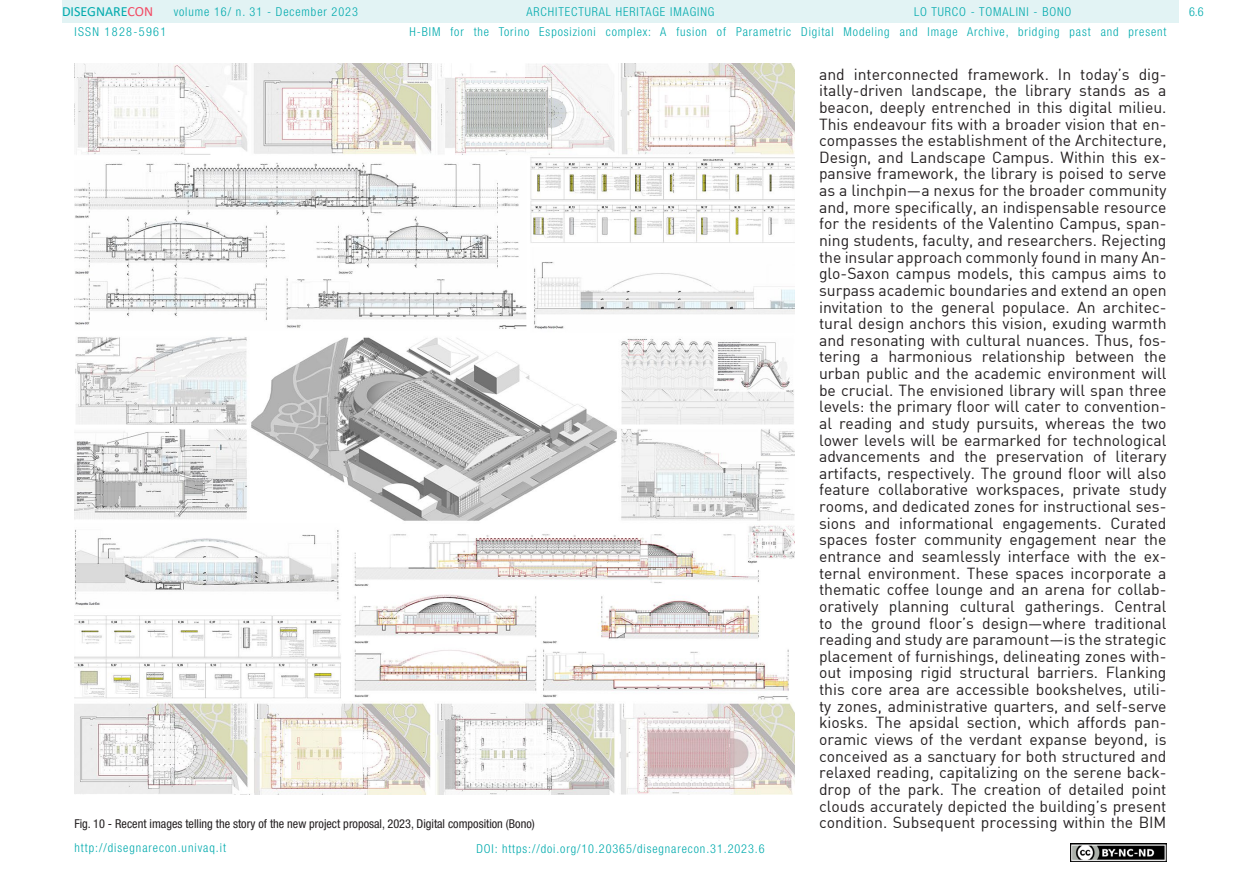
<style>
.page{position:relative;width:1241px;height:893px;background:#fff}
.page>*{position:absolute;margin:0;border:0;box-sizing:border-box;transform-origin:0 0}
.t1{font:15.75px/16.6px "DIN";color:#231f20;text-align:justify}
.t2{font:14px "Calibri";color:#00aaad}
.t3{font:300 condensed 12.25px "Helvetica Neue LT Std";letter-spacing:.075em;color:#00aaad}
.t4{font:condensed 12.25px "Helvetica Neue LT Std";color:#231f20}
.t5{font:300 condensed 12.25px "Helvetica Neue LT Std";letter-spacing:.11em;color:#00aaad}
.s1{color:#f24862}
</style>
<div class="page">
<div style="left:62px;top:0;width:1116px;height:23px;background:#e2f3f4"></div>
<img style="left:1070px;top:843px;width:96px;height:18px">
<img style="left:74px;top:63px;width:720px;height:731px">
<p class="t2" style="left:62px;top:2px;width:93px">DISEGNARE<span class="s1">CON</span></p>
<p class="t3" style="left:914px;top:5px;width:159px">LO TURCO - TOMALINI - BONO</p>
<p class="t3" style="left:174px;top:5px;width:186px">volume 16/ n. 31 - December 2023</p>
<p class="t3" style="left:526px;top:5px;width:189px">ARCHITECTURAL HERITAGE IMAGING</p>
<p class="t5" style="left:74px;top:24px;width:93px">ISSN 1828-5961</p>
<p class="t3" style="left:409px;top:25px;width:758px">H-BIM for the Torino Esposizioni complex: A fusion of Parametric Digital Modeling and Image Archive, bridging past and present</p>
<p class="t1" style="left:819px;top:65px;width:349px">and interconnected framework. In today’s dig&shy;itally-driven landscape, the library stands as a beacon, deeply entrenched in this digital milieu.<br>This endeavour fits with a broader vision that en&shy;compasses the establishment of the Architecture, Design, and Landscape Campus. Within this ex&shy;pansive framework, the library is poised to serve as a linchpin—a nexus for the broader community and, more specifically, an indispensable resource for the residents of the Valentino Campus, span&shy;ning students, faculty, and researchers. Rejecting the insular approach commonly found in many An&shy;glo-Saxon campus models, this campus aims to surpass academic boundaries and extend an open invitation to the general populace. An architec&shy;tural design anchors this vision, exuding warmth and resonating with cultural nuances. Thus, fos&shy;tering a harmonious relationship between the urban public and the academic environment will be crucial. The envisioned library will span three levels: the primary floor will cater to convention&shy;al reading and study pursuits, whereas the two lower levels will be earmarked for technological advancements and the preservation of literary artifacts, respectively. The ground floor will also feature collaborative workspaces, private study rooms, and dedicated zones for instructional ses&shy;sions and informational engagements. Curated spaces foster community engagement near the entrance and seamlessly interface with the ex&shy;ternal environment. These spaces incorporate a thematic coffee lounge and an arena for collab&shy;oratively planning cultural gatherings. Central to the ground floor’s design—where traditional reading and study are paramount—is the strategic placement of furnishings, delineating zones with&shy;out imposing rigid structural barriers. Flanking this core area are accessible bookshelves, utili&shy;ty zones, administrative quarters, and self-serve kiosks. The apsidal section, which affords pan&shy;oramic views of the verdant expanse beyond, is conceived as a sanctuary for both structured and relaxed reading, capitalizing on the serene back&shy;drop of the park. The creation of detailed point clouds accurately depicted the building’s present</p>
<p class="t4" style="left:74px;top:816px;width:461px">Fig. 10 - Recent images telling the story of the new project proposal, 2023, Digital composition (Bono)</p>
<p class="t1" style="left:819px;top:814px;width:349px">condition. Subsequent processing within the BIM</p>
<p class="t3" style="left:74px;top:841px;width:153px">http://disegnarecon.univaq.it</p>
<p class="t3" style="left:476px;top:842px;width:290px">DOI: https://doi.org/10.20365/disegnarecon.31.2023.6</p>
<p class="t3" style="left:1188px;top:5px;width:16px">6.6</p>
</div>
